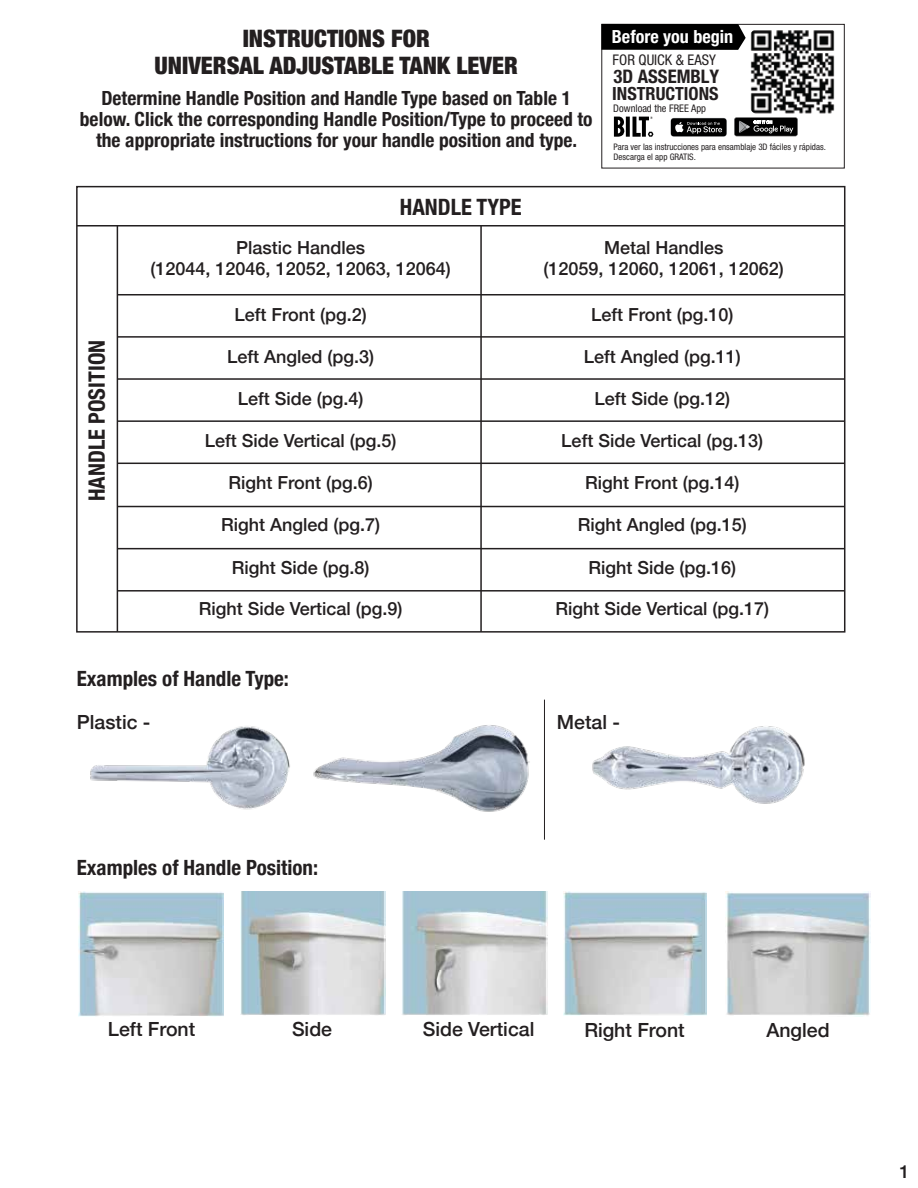
<style>
.page{position:relative;width:918px;height:1188px;background:#fff}
.page>*{position:absolute;margin:0;border:0;box-sizing:border-box;transform-origin:0 0}
.t1{font:900 condensed 24px/27px "Helvetica Neue";color:#231f20;text-align:center}
.t2{font:700 condensed 22.5px "Helvetica Neue";color:#231f20}
.t3{font:700 condensed 21px "Helvetica Neue";color:#231f20}
.t4{font:700 condensed 19.5px/21px "Helvetica Neue";color:#231f20;text-align:center}
.t5{font:500 19.5px "Helvetica Neue";color:#231f20}
.t6{font:700 condensed 18.75px "Helvetica Neue";color:#231f20}
.t7{font:700 condensed 18.15px "Helvetica Neue";color:#fff}
.t8{font:700 condensed 18.15px "Helvetica Neue";color:#231f20}
.t9{font:500 18px/21.6px "Helvetica Neue";color:#231f20;text-align:center}
.t10{font:condensed 14.7px "Helvetica Neue";color:#231f20}
.t11{font:condensed 10.5px "Helvetica Neue";color:#231f20}
.t12{font:condensed 9px/10.5px "Helvetica Neue";color:#231f20}
</style>
<div class="page">
<div style="left:76px;top:186px;width:769px;height:447px;border:2px solid #231f20"></div>
<hr style="left:77px;top:225px;width:768px;height:2px;background:#231f20">
<hr style="left:117px;top:226px;width:1px;height:406px;background:#231f20">
<hr style="left:117px;top:294px;width:728px;height:1px;background:#231f20">
<hr style="left:480px;top:226px;width:2px;height:406px;background:#231f20">
<hr style="left:117px;top:463px;width:728px;height:1px;background:#231f20">
<hr style="left:117px;top:378px;width:728px;height:2px;background:#231f20">
<hr style="left:117px;top:336px;width:728px;height:2px;background:#231f20">
<hr style="left:117px;top:420px;width:728px;height:2px;background:#231f20">
<hr style="left:117px;top:590px;width:728px;height:2px;background:#231f20">
<hr style="left:117px;top:506px;width:728px;height:1px;background:#231f20">
<hr style="left:117px;top:548px;width:728px;height:1px;background:#231f20">
<img style="left:90px;top:726px;width:200px;height:84px">
<img style="left:592px;top:726px;width:213px;height:78px">
<img style="left:313px;top:725px;width:217px;height:87px">
<hr style="left:544px;top:700px;width:1px;height:140px;background:#231f20">
<img style="left:78px;top:892px;width:145px;height:125px">
<img style="left:564px;top:892px;width:143px;height:123px">
<img style="left:240px;top:892px;width:145px;height:123px">
<img style="left:402px;top:892px;width:145px;height:123px">
<img style="left:725px;top:892px;width:145px;height:125px">
<div style="left:601px;top:24px;width:244px;height:144px;border:1px solid #231f20"></div>
<svg style="left:614px;top:117px;width:11px;height:20px"></svg>
<svg style="left:626px;top:117px;width:4px;height:20px"></svg>
<svg style="left:633px;top:117px;width:21px;height:20px"></svg>
<svg style="left:601px;top:24px;width:145px;height:26px;background:#080808"></svg>
<svg style="left:671px;top:118px;width:56px;height:19px"></svg>
<svg style="left:734px;top:117px;width:64px;height:19px"></svg>
<img style="left:750px;top:30px;width:85px;height:84px">
<h1 class="t1" style="left:155px;top:23px;width:365px">INSTRUCTIONS FOR<br>UNIVERSAL ADJUSTABLE TANK LEVER</h1>
<p class="t4" style="left:80px;top:86px;width:514px">Determine Handle Position and Handle Type based on Table 1 below. Click the corresponding Handle Position/Type to proceed to the appropriate instructions for your handle position and type.</p>
<p class="t7" style="left:612px;top:25px;width:123px">Before you begin</p>
<p class="t10" style="left:613px;top:51px;width:105px">FOR QUICK &amp; EASY</p>
<p class="t6" style="left:614px;top:65px;width:107px">3D ASSEMBLY</p>
<p class="t8" style="left:612px;top:83px;width:108px">INSTRUCTIONS</p>
<p class="t11" style="left:613px;top:102px;width:94px">Download the FREE App</p>
<p class="t12" style="left:614px;top:141px;width:214px">Para ver las instrucciones para ensamblaje 3D fáciles y rápidas.<br>Descarga el app GRATIS.</p>
<p class="t2" style="left:78px;top:501px;width:163px;rotate:-90deg">HANDLE POSITION</p>
<p class="t2" style="left:400px;top:188px;width:123px">HANDLE TYPE</p>
<p class="t9" style="left:151px;top:235px;width:302px">Plastic Handles<br>(12044, 12046, 12052, 12063, 12064)</p>
<p class="t9" style="left:544px;top:235px;width:242px">Metal Handles<br>(12059, 12060, 12061, 12062)</p>
<p class="t9" style="left:235px;top:302px;width:134px">Left Front (pg.2)</p>
<p class="t9" style="left:227px;top:344px;width:149px">Left Angled (pg.3)</p>
<p class="t9" style="left:238px;top:386px;width:127px">Left Side (pg.4)</p>
<p class="t9" style="left:205px;top:428px;width:193px">Left Side Vertical (pg.5)</p>
<p class="t9" style="left:229px;top:470px;width:146px">Right Front (pg.6)</p>
<p class="t9" style="left:221px;top:512px;width:161px">Right Angled (pg.7)</p>
<p class="t9" style="left:232px;top:556px;width:139px">Right Side (pg.8)</p>
<p class="t9" style="left:199px;top:596px;width:205px">Right Side Vertical (pg.9)</p>
<p class="t9" style="left:591px;top:302px;width:144px">Left Front (pg.10)</p>
<p class="t9" style="left:584px;top:344px;width:159px">Left Angled (pg.11)</p>
<p class="t9" style="left:594px;top:386px;width:137px">Left Side (pg.12)</p>
<p class="t9" style="left:561px;top:428px;width:203px">Left Side Vertical (pg.13)</p>
<p class="t9" style="left:585px;top:470px;width:156px">Right Front (pg.14)</p>
<p class="t9" style="left:578px;top:512px;width:171px">Right Angled (pg.15)</p>
<p class="t9" style="left:588px;top:556px;width:149px">Right Side (pg.16)</p>
<p class="t9" style="left:555px;top:596px;width:215px">Right Side Vertical (pg.17)</p>
<p class="t3" style="left:77px;top:661px;width:214px">Examples of Handle Type:</p>
<p class="t5" style="left:77px;top:707px;width:75px">Plastic -</p>
<p class="t5" style="left:557px;top:707px;width:65px">Metal -</p>
<p class="t3" style="left:77px;top:850px;width:243px">Examples of Handle Position:</p>
<p class="t5" style="left:108px;top:1013px;width:89px">Left Front</p>
<p class="t5" style="left:292px;top:1013px;width:42px">Side</p>
<p class="t5" style="left:423px;top:1013px;width:113px">Side Vertical</p>
<p class="t5" style="left:584px;top:1014px;width:102px">Right Front</p>
<p class="t5" style="left:766px;top:1014px;width:65px">Angled</p>
<p class="t9" style="left:900px;top:1159px;width:12px">1</p>
</div>
